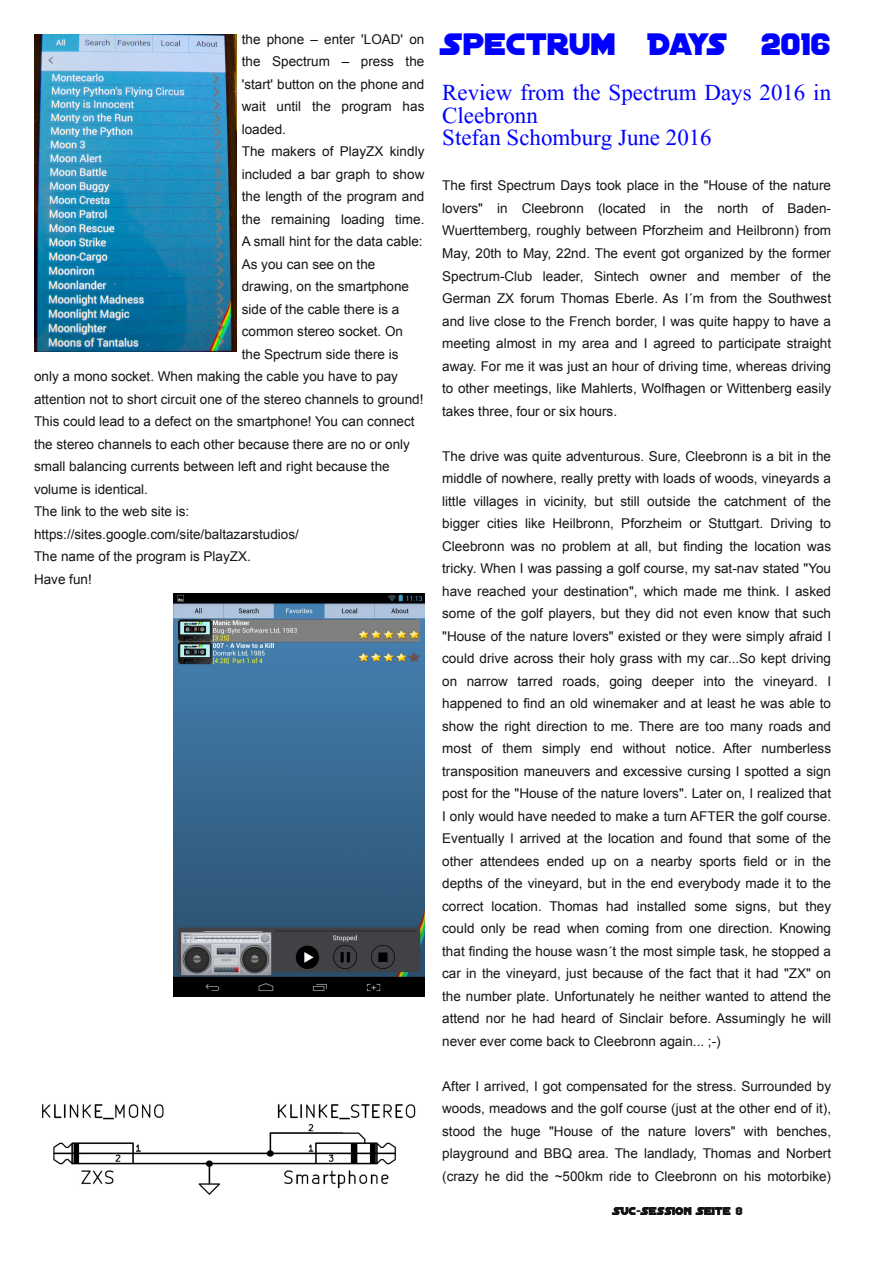
<style>
.page{position:relative;width:893px;height:1263px;background:#fff}
.page>*{position:absolute;margin:0;border:0;box-sizing:border-box;transform-origin:0 0}
.t1{font:33px "Distant Galaxy";color:#00f}
.t2{font:28.5px/22.5px "Aparajita";color:#00f}
.t3{font:13.5px/22.5px "Arial";color:#161413;text-align:justify}
.t4{font:12px "Distant Galaxy";color:#161413}
</style>
<div class="page">
<img style="left:34px;top:34px;width:202px;height:318px">
<img style="left:173px;top:593px;width:252px;height:403px">
<img style="left:42px;top:1104px;width:374px;height:91px">
<p class="t3" style="left:242px;top:28px;width:184px">the phone – enter 'LOAD' on</p>
<p class="t3" style="left:242px;top:50px;width:184px">the Spectrum – press the</p>
<p class="t3" style="left:242px;top:73px;width:184px">'start' button on the phone and</p>
<p class="t3" style="left:242px;top:95px;width:184px">wait until the program has</p>
<p class="t3" style="left:242px;top:118px;width:46px">loaded.</p>
<p class="t3" style="left:242px;top:140px;width:184px">The makers of PlayZX kindly</p>
<p class="t3" style="left:242px;top:163px;width:184px">included a bar graph to show</p>
<p class="t3" style="left:242px;top:185px;width:184px">the length of the program and</p>
<p class="t3" style="left:242px;top:208px;width:184px">the remaining loading time.</p>
<p class="t3" style="left:242px;top:230px;width:182px">A small hint for the data cable:</p>
<p class="t3" style="left:242px;top:253px;width:135px">As you can see on the</p>
<p class="t3" style="left:242px;top:275px;width:169px">drawing, on the smartphone</p>
<p class="t3" style="left:242px;top:298px;width:159px">side of the cable there is a</p>
<p class="t3" style="left:242px;top:320px;width:163px">common stereo socket. On</p>
<p class="t3" style="left:242px;top:343px;width:158px">the Spectrum side there is</p>
<p class="t3" style="left:34px;top:365px;width:365px">only a mono socket. When making the cable you have to pay</p>
<p class="t3" style="left:34px;top:388px;width:391px">attention not to short circuit one of the stereo channels to ground!</p>
<p class="t3" style="left:34px;top:410px;width:382px">This could lead to a defect on the smartphone! You can connect</p>
<p class="t3" style="left:34px;top:433px;width:377px">the stereo channels to each other because there are no or only</p>
<p class="t3" style="left:34px;top:455px;width:357px">small balancing currents between left and right because the</p>
<p class="t3" style="left:34px;top:478px;width:116px">volume is identical.</p>
<p class="t3" style="left:34px;top:500px;width:157px">The link to the web site is:</p>
<p class="t3" style="left:34px;top:523px;width:266px">https://sites.google.com/site/baltazarstudios/</p>
<p class="t3" style="left:34px;top:545px;width:218px">The name of the program is PlayZX.</p>
<p class="t3" style="left:34px;top:568px;width:59px">Have fun!</p>
<h1 class="t1" style="left:442px;top:29px;width:390px">SPECTRUM DAYS 2016</h1>
<h2 class="t2" style="left:442px;top:84px;width:390px">Review from the Spectrum Days 2016 in<br>Cleebronn<br>Stefan Schomburg June 2016</h2>
<p class="t3" style="left:442px;top:175px;width:390px">The first Spectrum Days took place in the "House of the nature lovers" in Cleebronn (located in the north of Baden-Wuerttemberg, roughly between Pforzheim and Heilbronn) from May, 20th to May, 22nd. The event got organized by the former Spectrum-Club leader, Sintech owner and member of the German ZX forum Thomas Eberle. As I´m from the Southwest and live close to the French border, I was quite happy to have a meeting almost in my area and I agreed to participate straight away. For me it was just an hour of driving time, whereas driving to other meetings, like Mahlerts, Wolfhagen or Wittenberg easily takes three, four or six hours.</p>
<p class="t3" style="left:442px;top:445px;width:390px">The drive was quite adventurous. Sure, Cleebronn is a bit in the middle of nowhere, really pretty with loads of woods, vineyards a little villages in vicinity, but still outside the catchment of the bigger cities like Heilbronn, Pforzheim or Stuttgart. Driving to Cleebronn was no problem at all, but finding the location was tricky. When I was passing a golf course, my sat-nav stated "You have reached your destination", which made me think. I asked some of the golf players, but they did not even know that such "House of the nature lovers" existed or they were simply afraid I could drive across their holy grass with my car...So kept driving on narrow tarred roads, going deeper into the vineyard. I happened to find an old winemaker and at least he was able to show the right direction to me. There are too many roads and most of them simply end without notice. After numberless transposition maneuvers and excessive cursing I spotted a sign post for the "House of the nature lovers". Later on, I realized that I only would have needed to make a turn AFTER the golf course.<br>Eventually I arrived at the location and found that some of the other attendees ended up on a nearby sports field or in the depths of the vineyard, but in the end everybody made it to the correct location. Thomas had installed some signs, but they could only be read when coming from one direction. Knowing that finding the house wasn´t the most simple task, he stopped a car in the vineyard, just because of the fact that it had "ZX" on the number plate. Unfortunately he neither wanted to attend the attend nor he had heard of Sinclair before. Assumingly he will never ever come back to Cleebronn again... ;-)</p>
<p class="t3" style="left:442px;top:1075px;width:390px">After I arrived, I got compensated for the stress. Surrounded by woods, meadows and the golf course (just at the other end of it), stood the huge "House of the nature lovers" with benches, playground and BBQ area. The landlady, Thomas and Norbert (crazy he did the ~500km ride to Cleebronn on his motorbike)</p>
<p class="t4" style="left:613px;top:1205px;width:131px">SUC‐SESSION SEITE 8</p>
</div>
